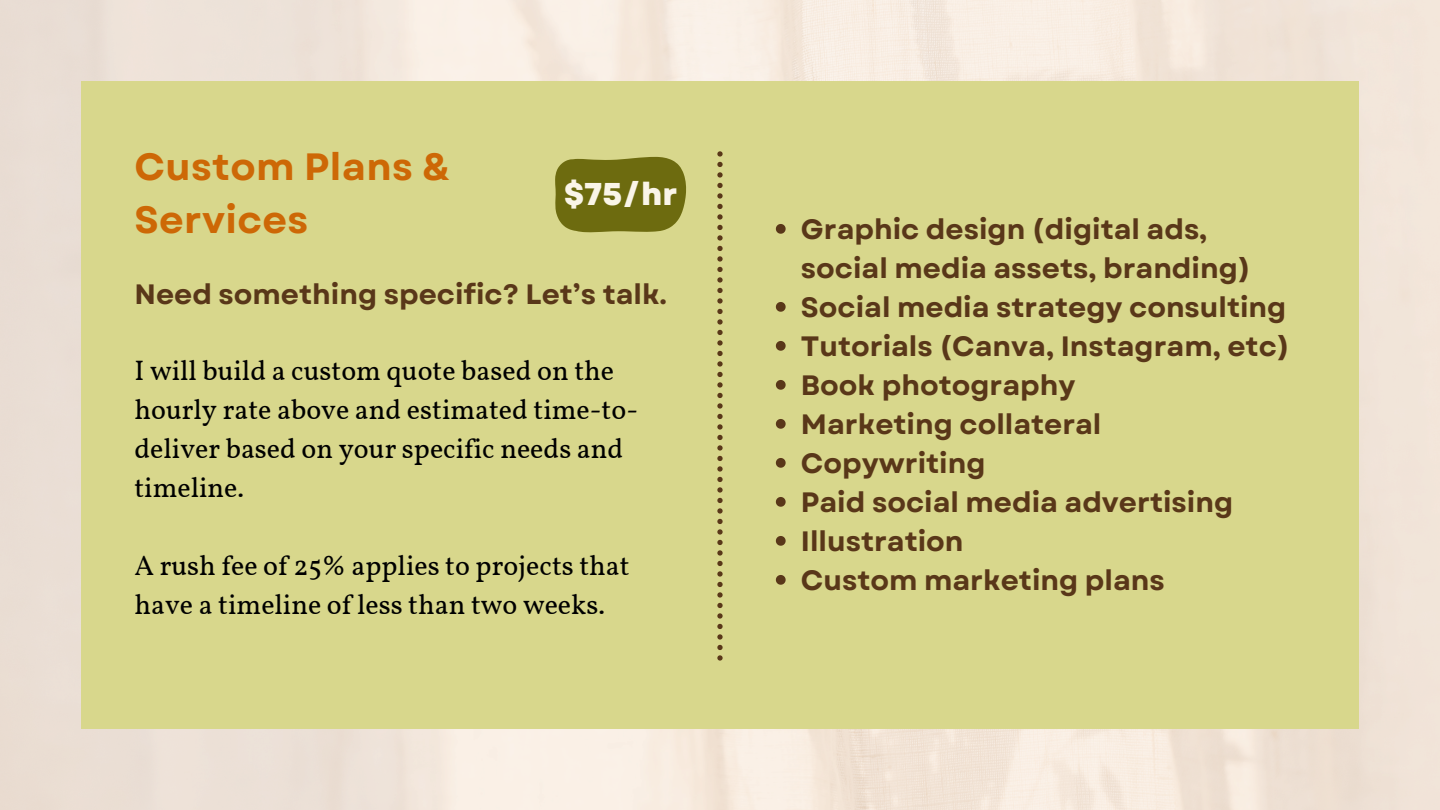
<style>
.page{position:relative;width:1440px;height:810px;background:#fff}
.page>*{position:absolute;margin:0;border:0;box-sizing:border-box;transform-origin:0 0}
.t1{font:700 38px/52.5px "Garet";letter-spacing:.01em;color:#cd6806}
.t2{font:800 31.5px "Garet";color:#faf5e8}
.t3{font:700 28px/39px "Garet";color:#593719}
.t4{font:28px/39px "Vollkorn";color:#000}
</style>
<div class="page">
<div style="left:81px;top:81px;width:1278px;height:648px;background:#d8d78c"></div>
<svg style="left:717px;top:151px;width:6px;height:510px;background:#ab9f63"></svg>
<svg style="left:555px;top:157px;width:131px;height:75px;background:#76741a"></svg>
<svg style="left:776px;top:224px;width:10px;height:10px"></svg>
<svg style="left:776px;top:302px;width:10px;height:10px"></svg>
<svg style="left:776px;top:341px;width:10px;height:10px"></svg>
<svg style="left:776px;top:380px;width:10px;height:10px"></svg>
<svg style="left:776px;top:419px;width:10px;height:10px"></svg>
<svg style="left:776px;top:458px;width:10px;height:10px"></svg>
<svg style="left:776px;top:497px;width:10px;height:10px"></svg>
<svg style="left:776px;top:536px;width:10px;height:10px"></svg>
<svg style="left:776px;top:575px;width:10px;height:10px"></svg>
<p class="t1" style="left:134px;top:141px;width:317px">Custom Plans &amp;<br>Services</p>
<h1 class="t2" style="left:564px;top:171px;width:115px">$75/hr</h1>
<p class="t3" style="left:134px;top:275px;width:534px">Need something specific? Let’s talk.</p>
<h2 class="t4" style="left:134px;top:353px;width:505px">I will build a custom quote based on the hourly rate above and estimated time-to&shy;deliver based on your specific needs and timeline.</h2>
<p class="t4" style="left:134px;top:548px;width:497px">A rush fee of 25% applies to projects that have a timeline of less than two weeks.</p>
<p class="t3" style="left:801px;top:210px;width:451px">Graphic design (digital ads, social media assets, branding)</p>
<p class="t3" style="left:801px;top:288px;width:487px">Social media strategy consulting</p>
<p class="t3" style="left:801px;top:327px;width:490px">Tutorials (Canva, Instagram, etc)</p>
<p class="t3" style="left:801px;top:366px;width:276px">Book photography</p>
<p class="t3" style="left:801px;top:405px;width:302px">Marketing collateral</p>
<p class="t3" style="left:801px;top:444px;width:186px">Copywriting</p>
<p class="t3" style="left:801px;top:483px;width:434px">Paid social media advertising</p>
<p class="t3" style="left:801px;top:522px;width:164px">Illustration</p>
<h3 class="t3" style="left:801px;top:561px;width:365px">Custom marketing plans</h3>
</div>
